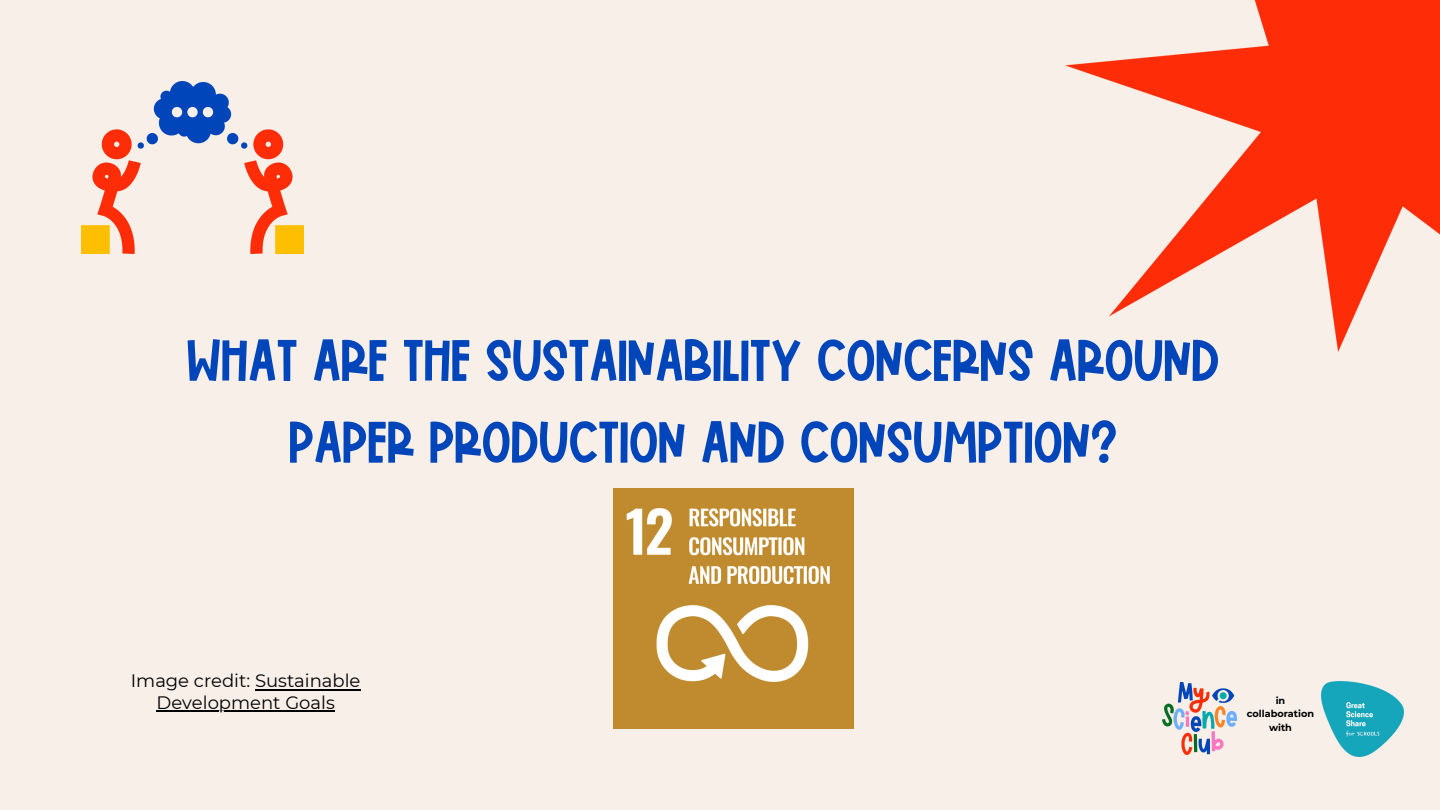
<style>
.page{position:relative;width:1440px;height:810px;background:#f8efe8}
.page>*{position:absolute;margin:0;border:0;box-sizing:border-box;transform-origin:0 0}
.t1{font:58.9px/81.8px "Meanwhile";color:#0145ba;text-align:center}
.t2{font:18px "Montserrat";color:#000}
.t3{font:700 9.7px/13.3px "Montserrat";color:#000;text-align:center}
</style>
<div class="page">
<img style="left:81px;top:81px;width:223px;height:173px">
<img style="left:1065px;top:0;width:375px;height:351px">
<img style="left:1162px;top:683px;width:75px;height:71px">
<img style="left:1321px;top:681px;width:83px;height:75px">
<img style="left:614px;top:489px;width:240px;height:240px">
<hr style="left:255px;top:689px;width:105px;height:1px;background:#000">
<hr style="left:156px;top:711px;width:179px;height:1px;background:#000">
<p class="t1" style="left:186px;top:323px;width:1034px">WHAT ARE THE SUSTAINABILITY CONCERNS AROUND<br>PAPER PRODUCTION AND CONSUMPTION?</p>
<p class="t2" style="left:131px;top:670px;width:231px">Image credit: Sustainable</p>
<h2 class="t2" style="left:156px;top:692px;width:180px">Development Goals</h2>
<h1 class="t3" style="left:1247px;top:694px;width:69px">in collaboration with</h1>
</div>
